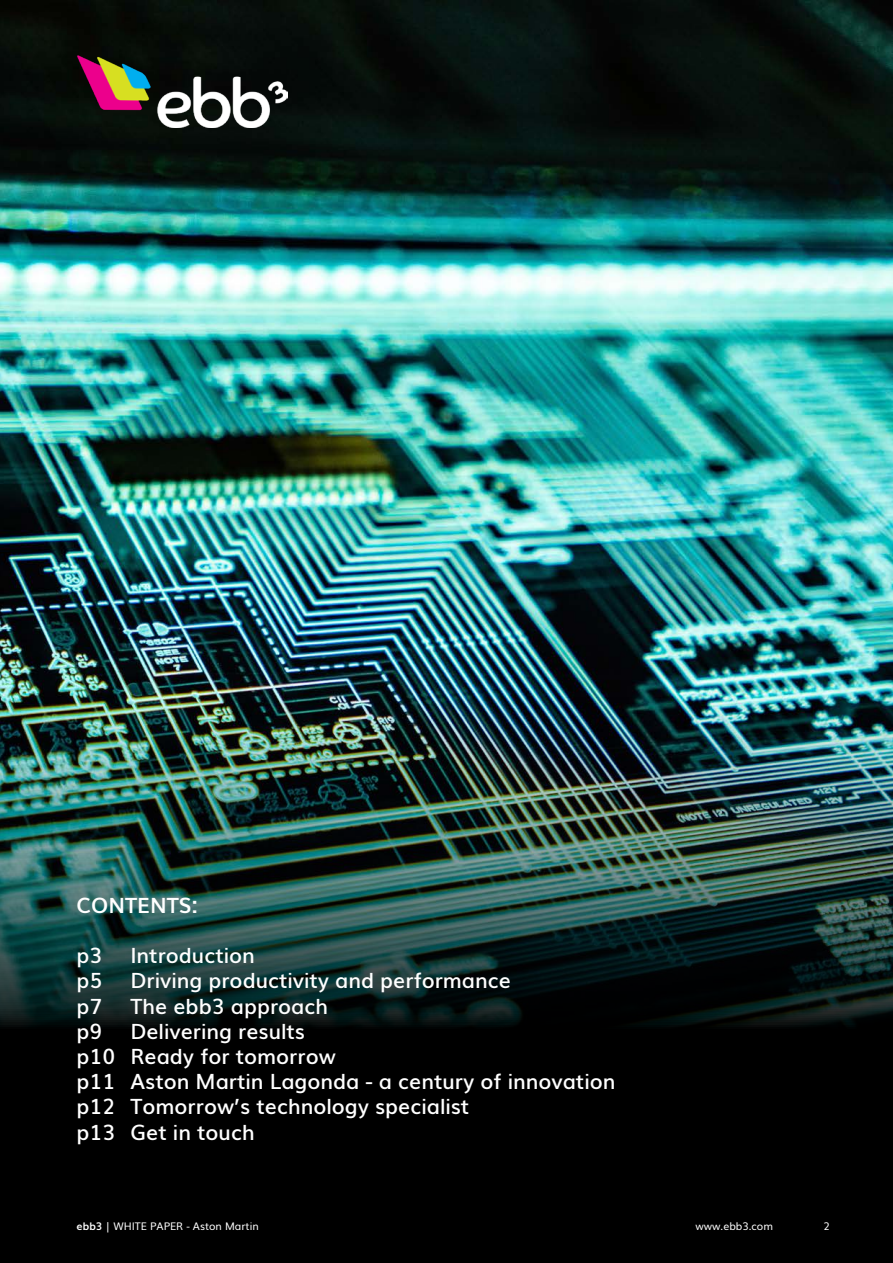
<style>
.page{position:relative;width:893px;height:1263px;background:#fff}
.page>*{position:absolute;margin:0;border:0;box-sizing:border-box;transform-origin:0 0}
.t1{font:600 21px/25.2px "Muli";color:#fff}
.t2{font:700 21px "Muli";color:#fff}
.t3{font:10.5px "Muli";color:#fff}
.s1{font-weight:700}
</style>
<div class="page">
<img style="left:0;top:0;width:893px;height:694px">
<img style="left:0;top:694px;width:893px;height:569px">
<img style="left:77px;top:54px;width:211px;height:74px">
<div style="left:791px;top:1204px;width:80px;height:59px;background:#000"></div>
<p class="t2" style="left:77px;top:888px;width:123px">CONTENTS:</p>
<p class="t1" style="left:77px;top:941px;width:27px">p3</p>
<p class="t1" style="left:131px;top:941px;width:126px">Introduction</p>
<p class="t1" style="left:77px;top:967px;width:27px">p5</p>
<p class="t1" style="left:131px;top:967px;width:382px">Driving productivity and performance</p>
<p class="t1" style="left:77px;top:992px;width:27px">p7</p>
<p class="t1" style="left:131px;top:992px;width:199px">The ebb3 approach</p>
<p class="t1" style="left:77px;top:1017px;width:27px">p9</p>
<p class="t1" style="left:77px;top:1017px;width:540px;text-indent:54px">Delivering results<br>p10 Ready for tomorrow<br>p11 Aston Martin Lagonda - a century of innovation p12 Tomorrow’s technology specialist<br>p13 Get in touch</p>
<p class="t3" style="left:77px;top:1217px;width:184px"><span class="s1">ebb3</span> | WHITE PAPER - Aston Martin</p>
<p class="t3" style="left:695px;top:1217px;width:79px">www.ebb3.com</p>
<p class="t3" style="left:823px;top:1217px;width:8px">2</p>
</div>
